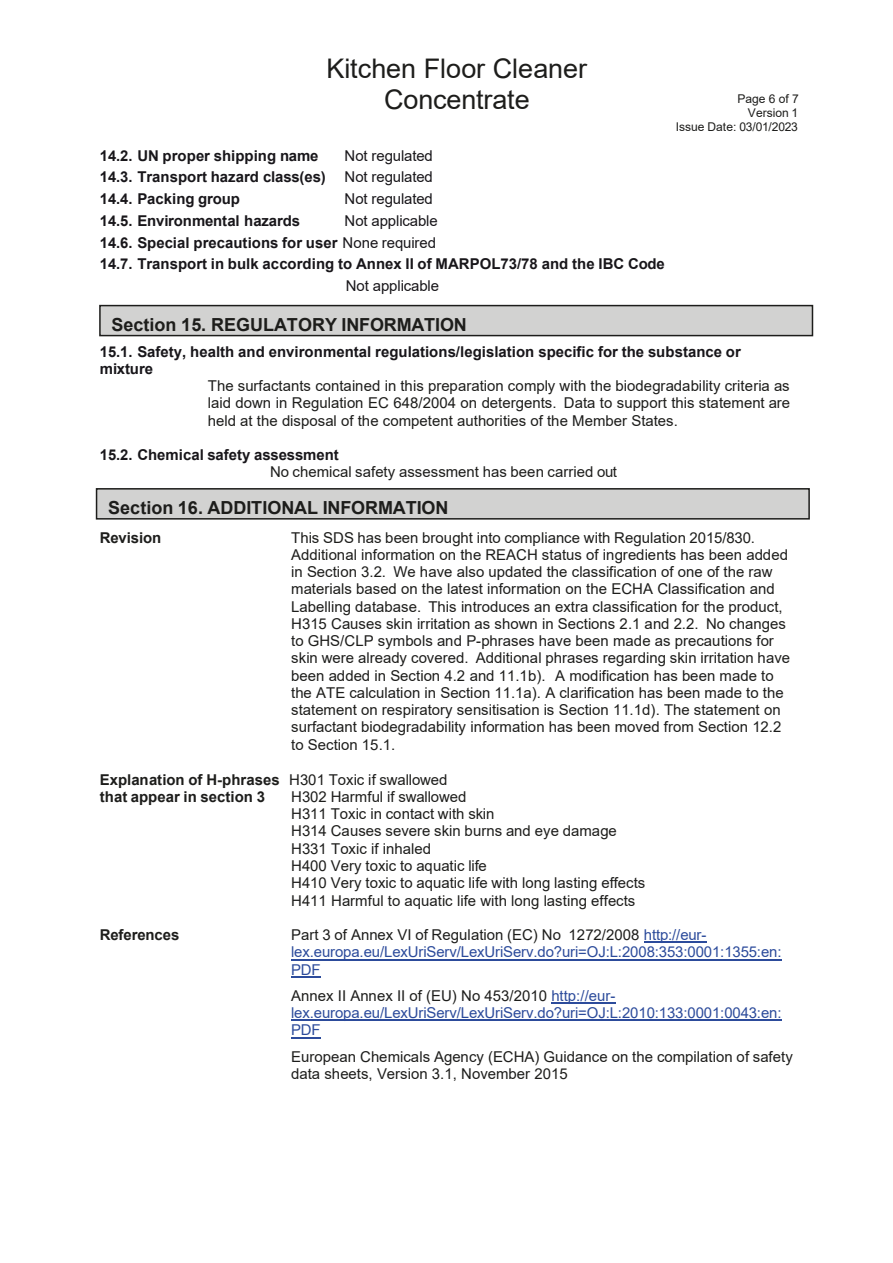
<style>
.page{position:relative;width:893px;height:1263px;background:#fff}
.page>*{position:absolute;margin:0;border:0;box-sizing:border-box;transform-origin:0 0}
.t1{font:27px/31.2px "Arial";letter-spacing:-.005em;color:#1d1d1b;text-align:center}
.t2{font:700 18px "Arial";color:#1d1d1b}
.t3{font:15px/17.2px "Arial";color:#1d1d1b}
.t4{font:700 15px/21.8px "Arial";color:#18161a;text-align:justify}
.t5{font:15px/17.2px "Arial";letter-spacing:-.005em;color:#2c4b9b}
.t6{font:700 15px/17px "Arial";color:#1d1d1b}
.t7{font:15px "Arial";color:#18161a}
.t8{font:12px/14px "Arial";letter-spacing:-.005em;color:#1d1d1b;text-align:right}
.s1{font-weight:400}
.s2{font-weight:700;color:#18161a}
.s3{color:#1d1d1b}
</style>
<div class="page">
<div style="left:100px;top:306px;width:712px;height:30px;background:#d2d2d1"></div>
<div style="left:99px;top:305px;width:714px;height:31px;border:2px solid #1d1d1b"></div>
<div style="left:97px;top:489px;width:712px;height:30px;background:#d2d2d1"></div>
<div style="left:96px;top:488px;width:714px;height:32px;border:2px solid #1d1d1b"></div>
<hr style="left:644px;top:942px;width:62px;height:1px;background:#2c4b9b">
<hr style="left:291px;top:959px;width:490px;height:1px;background:#2c4b9b">
<svg style="left:291px;top:976px;width:29px;height:1px"></svg>
<hr style="left:551px;top:1002px;width:64px;height:2px;background:#2c4b9b">
<hr style="left:291px;top:1020px;width:490px;height:1px;background:#2c4b9b">
<svg style="left:291px;top:1037px;width:29px;height:1px"></svg>
<p class="t1" style="left:326px;top:53px;width:262px">Kitchen Floor Cleaner<br>Concentrate</p>
<p class="t4" style="left:100px;top:145px;width:220px">14.2. UN proper shipping name</p>
<p class="t4" style="left:100px;top:145px;width:335px;text-indent:245px"><span class="s1">Not regulated </span>14.3. Transport hazard class(es) <span class="s1">Not regulated </span>14.4. Packing group</p>
<p class="t7" style="left:345px;top:189px;width:90px">Not regulated</p>
<p class="t4" style="left:100px;top:210px;width:202px">14.5. Environmental hazards</p>
<p class="t4" style="left:100px;top:210px;width:339px;text-align:right"><span class="s1">Not applicable<br></span>14.6. Special precautions for user <span class="s1">None required</span></p>
<p class="t4" style="left:346px;top:253px;width:320px;text-indent:-246px">14.7. Transport in bulk according to Annex II of MARPOL73/78 and the IBC Code<br><span class="s1">Not applicable</span></p>
<p class="t2" style="left:111px;top:312px;width:357px">Section 15. REGULATORY INFORMATION</p>
<p class="t8" style="left:676px;top:91px;width:124px">Page 6 of 7<br>Version 1<br>Issue Date: 03/01/2023</p>
<p class="t4" style="left:100px;top:341px;width:643px">15.1. Safety, health and environmental regulations/legislation specific for the substance or</p>
<p class="t4" style="left:100px;top:358px;width:55px">mixture</p>
<p class="t3" style="left:208px;top:377px;width:583px">The surfactants contained in this preparation comply with the biodegradability criteria as</p>
<p class="t3" style="left:208px;top:394px;width:584px">laid down in Regulation EC 648/2004 on detergents. Data to support this statement are</p>
<p class="t3" style="left:208px;top:412px;width:472px">held at the disposal of the competent authorities of the Member States.</p>
<p class="t3" style="left:270px;top:446px;width:349px;text-indent:-170px"><span class="s2">15.2. Chemical safety assessment<br></span>No chemical safety assessment has been carried out</p>
<p class="t2" style="left:108px;top:495px;width:342px">Section 16. ADDITIONAL INFORMATION</p>
<p class="t6" style="left:100px;top:529px;width:63px">Revision</p>
<p class="t3" style="left:291px;top:529px;width:500px">This SDS has been brought into compliance with Regulation 2015/830.<br>Additional information on the REACH status of ingredients has been added in Section 3.2. We have also updated the classification of one of the raw materials based on the latest information on the ECHA Classification and Labelling database. This introduces an extra classification for the product, H315 Causes skin irritation as shown in Sections 2.1 and 2.2. No changes to GHS/CLP symbols and P-phrases have been made as precautions for skin were already covered. Additional phrases regarding skin irritation have been added in Section 4.2 and 11.1b). A modification has been made to the ATE calculation in Section 11.1a). A clarification has been made to the statement on respiratory sensitisation is Section 11.1d). The statement on surfactant biodegradability information has been moved from Section 12.2 to Section 15.1.</p>
<p class="t6" style="left:100px;top:771px;width:349px">Explanation of H-phrases <span class="s1">H301 Toxic if swallowed </span>that appear in section 3</p>
<p class="t3" style="left:291px;top:788px;width:356px">H302 Harmful if swallowed<br>H311 Toxic in contact with skin<br>H314 Causes severe skin burns and eye damage H331 Toxic if inhaled<br>H400 Very toxic to aquatic life<br>H410 Very toxic to aquatic life with long lasting effects H411 Harmful to aquatic life with long lasting effects</p>
<p class="t6" style="left:100px;top:926px;width:81px">References</p>
<p class="t5" style="left:291px;top:926px;width:492px"><span class="s3">Part 3 of Annex VI of Regulation (EC) No 1272/2008</span> http://eur&shy;lex.europa.eu/LexUriServ/LexUriServ.do?uri=OJ:L:2008:353:0001:1355:en:<br>PDF</p>
<p class="t5" style="left:291px;top:987px;width:492px"><span class="s3">Annex II Annex II of (EU) No 453/2010</span> http://eur&shy;lex.europa.eu/LexUriServ/LexUriServ.do?uri=OJ:L:2010:133:0001:0043:en:<br>PDF</p>
<p class="t3" style="left:291px;top:1047px;width:503px">European Chemicals Agency (ECHA) Guidance on the compilation of safety data sheets, Version 3.1, November 2015</p>
</div>
